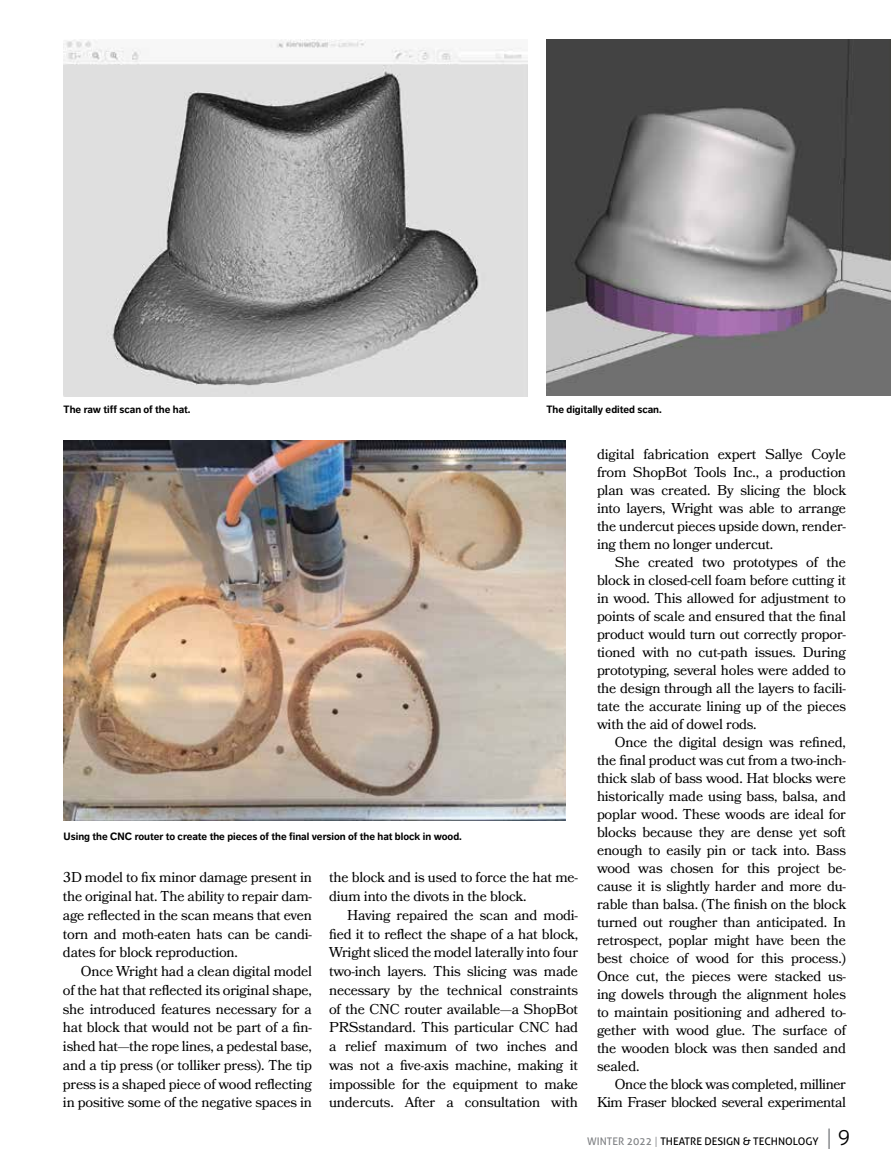
<style>
.page{position:relative;width:891px;height:1175px;background:#fff}
.page>*{position:absolute;margin:0;border:0;box-sizing:border-box;transform-origin:0 0}
.t1{font:14.25px/18px "Bookmania";letter-spacing:-.015em;color:#000;text-align:justify}
.t2{font:700 10.5px "Dagny Pro";color:#000}
.t3{font:10.5px "Aller";color:#000}
.s1{color:#808285}
.s2{font-weight:300;color:#808285}
.s3{font-weight:300;font-size:21px;color:#808285}
.s4{font-weight:300;font-size:21px}
</style>
<div class="page">
<img style="left:64px;top:39px;width:463px;height:357px">
<img style="left:546px;top:39px;width:345px;height:357px">
<img style="left:64px;top:440px;width:502px;height:380px">
<p class="t2" style="left:64px;top:403px;width:129px">The raw tiff scan of the hat.</p>
<p class="t2" style="left:546px;top:403px;width:117px">The digitally edited scan.</p>
<p class="t2" style="left:64px;top:829px;width:400px">Using the CNC router to create the pieces of the final version of the hat block in wood.</p>
<p class="t1" style="left:63px;top:868px;width:250px;line-height:18.8px">3D model to fix minor damage present in the original hat. The ability to repair dam&shy;age reflected in the scan means that even torn and moth-eaten hats can be candi&shy;dates for block reproduction.</p>
<p class="t1" style="left:63px;top:961px;width:251px;line-height:18.8px;text-indent:18px">Once Wright had a clean digital model of the hat that reflected its original shape, she introduced features necessary for a hat block that would not be part of a fin&shy;ished hat—the rope lines, a pedestal base, and a tip press (or tolliker press). The tip press is a shaped piece of wood reflecting in positive some of the negative spaces in</p>
<p class="t1" style="left:329px;top:868px;width:250px;line-height:18.8px">the block and is used to force the hat me&shy;dium into the divots in the block.</p>
<p class="t1" style="left:329px;top:905px;width:251px;line-height:18.8px;text-indent:18px">Having repaired the scan and modi&shy;fied it to reflect the shape of a hat block, Wright sliced the model laterally into four two-inch layers. This slicing was made necessary by the technical constraints of the CNC router available—a ShopBot PRSstandard. This particular CNC had a relief maximum of two inches and was not a five-axis machine, making it impossible for the equipment to make undercuts. After a consultation with</p>
<p class="t1" style="left:597px;top:445px;width:251px">digital fabrication expert Sallye Coyle from ShopBot Tools Inc., a production plan was created. By slicing the block into layers, Wright was able to arrange the undercut pieces upside down, render&shy;ing them no longer undercut.</p>
<p class="t1" style="left:597px;top:553px;width:251px;text-indent:18px">She created two prototypes of the block in closed-cell foam before cutting it in wood. This allowed for adjustment to points of scale and ensured that the final product would turn out correctly propor&shy;tioned with no cut-path issues. During prototyping, several holes were added to the design through all the layers to facili&shy;tate the accurate lining up of the pieces with the aid of dowel rods.</p>
<p class="t1" style="left:597px;top:733px;width:251px;text-indent:18px">Once the digital design was refined, the final product was cut from a two-inch&shy;thick slab of bass wood. Hat blocks were historically made using bass, balsa, and poplar wood. These woods are ideal for blocks because they are dense yet soft enough to easily pin or tack into. Bass wood was chosen for this project be&shy;cause it is slightly harder and more du&shy;rable than balsa. (The finish on the block turned out rougher than anticipated. In retrospect, poplar might have been the best choice of wood for this process.)<br>Once cut, the pieces were stacked us&shy;ing dowels through the alignment holes to maintain positioning and adhered to&shy;gether with wood glue. The surface of the wooden block was then sanded and sealed.</p>
<p class="t1" style="left:597px;top:1075px;width:251px;text-align:right">Once the block was completed, milliner<br>Kim Fraser blocked several experimental</p>
<p class="t3" style="left:587px;top:1135px;width:265px"><span class="s1">WINTER 2022</span> <span class="s2">|</span> THEATRE DESIGN &amp; TECHNOLOGY <span class="s3">|</span> <span class="s4">9</span></p>
</div>
